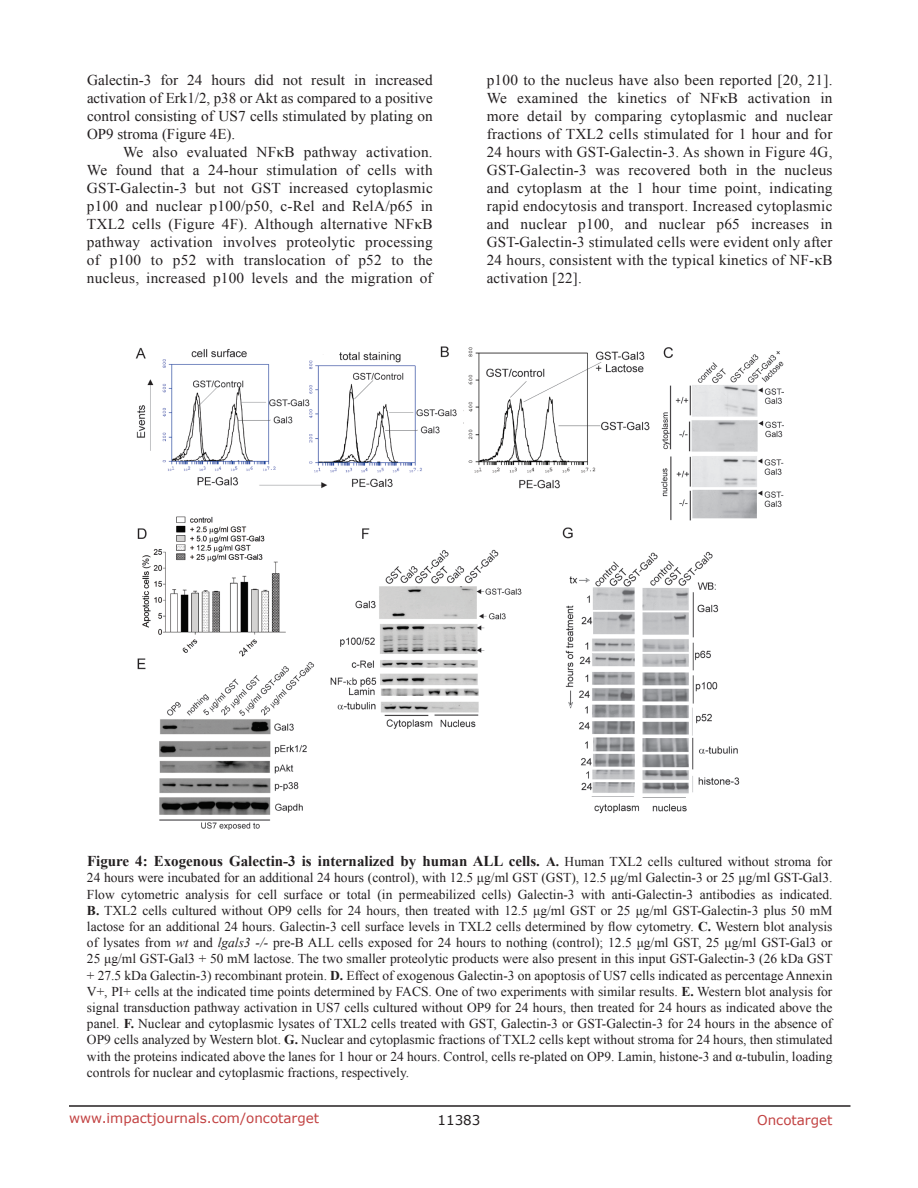
<style>
.page{position:relative;width:918px;height:1188px;background:#fff}
.page>*{position:absolute;margin:0;border:0;box-sizing:border-box;transform-origin:0 0}
.t1{font:15px/18px "Times New Roman";letter-spacing:.015em;color:#231f20;text-align:justify}
.t2{font:700 15px "Times New Roman";color:#231f20}
.t3{font:13.5px/16.2px "Times New Roman";color:#231f20;text-align:justify}
.t4{font:13.5px "Verdana";color:#c24141}
.t5{font:13.5px "Verdana";color:#231f20}
.s1{font-size:13.5px}
.s2{font-weight:400;font-size:13.5px}
.s3{font-weight:700}
.s4{font-style:italic}
</style>
<div class="page">
<hr style="left:69px;top:1105px;width:781px;height:2px;background:#231f20">
<img style="left:136px;top:346px;width:648px;height:483px">
<p class="t1" style="left:87px;top:71px;width:347px">Galectin-3 for 24 hours did not result in increased activation of Erk1/2, p38 or Akt as compared to a positive control consisting of US7 cells stimulated by plating on OP9 stroma (Figure 4E).</p>
<p class="t1" style="left:87px;top:143px;width:347px;text-indent:36px">We also evaluated NFκB pathway activation.<br>We found that a 24-hour stimulation of cells with GST-Galectin-3 but not GST increased cytoplasmic p100 and nuclear p100/p50, c-Rel and RelA/p65 in TXL2 cells (Figure 4F). Although alternative NFκB pathway activation involves proteolytic processing of p100 to p52 with translocation of p52 to the nucleus, increased p100 levels and the migration of</p>
<p class="t1" style="left:487px;top:71px;width:347px">p100 to the nucleus have also been reported [20, 21].<br>We examined the kinetics of NFκB activation in more detail by comparing cytoplasmic and nuclear fractions of TXL2 cells stimulated for 1 hour and for 24 hours with GST-Galectin-3. As shown in Figure 4G, GST-Galectin-3 was recovered both in the nucleus and cytoplasm at the 1 hour time point, indicating rapid endocytosis and transport. Increased cytoplasmic and nuclear p100, and nuclear p65 increases in GST-Galectin-3 stimulated cells were evident only after 24 hours, consistent with the typical kinetics of NF-κB activation [22].</p>
<p class="t2" style="left:87px;top:851px;width:747px">Figure 4: Exogenous Galectin-3 is internalized by human ALL cells. <span class="s1">A.</span> <span class="s2">Human TXL2 cells cultured without stroma for</span></p>
<p class="t3" style="left:87px;top:869px;width:747px">24 hours were incubated for an additional 24 hours (control), with 12.5 μg/ml GST (GST), 12.5 μg/ml Galectin-3 or 25 μg/ml GST-Gal3.<br>Flow cytometric analysis for cell surface or total (in permeabilized cells) Galectin-3 with anti-Galectin-3 antibodies as indicated.<br><span class="s3">B.</span> TXL2 cells cultured without OP9 cells for 24 hours, then treated with 12.5 μg/ml GST or 25 μg/ml GST-Galectin-3 plus 50 mM lactose for an additional 24 hours. Galectin-3 cell surface levels in TXL2 cells determined by flow cytometry. <span class="s3">C.</span> Western blot analysis of lysates from <span class="s4">wt</span> and <span class="s4">lgals3 -/-</span> pre-B ALL cells exposed for 24 hours to nothing (control); 12.5 μg/ml GST, 25 μg/ml GST-Gal3 or 25 μg/ml GST-Gal3 + 50 mM lactose. The two smaller proteolytic products were also present in this input GST-Galectin-3 (26 kDa GST + 27.5 kDa Galectin-3) recombinant protein. <span class="s3">D.</span> Effect of exogenous Galectin-3 on apoptosis of US7 cells indicated as percentage Annexin V+, PI+ cells at the indicated time points determined by FACS. One of two experiments with similar results. <span class="s3">E.</span> Western blot analysis for signal transduction pathway activation in US7 cells cultured without OP9 for 24 hours, then treated for 24 hours as indicated above the panel. <span class="s3">F.</span> Nuclear and cytoplasmic lysates of TXL2 cells treated with GST, Galectin-3 or GST-Galectin-3 for 24 hours in the absence of OP9 cells analyzed by Western blot. <span class="s3">G.</span> Nuclear and cytoplasmic fractions of TXL2 cells kept without stroma for 24 hours, then stimulated with the proteins indicated above the lanes for 1 hour or 24 hours. Control, cells re-plated on OP9. Lamin, histone-3 and α-tubulin, loading controls for nuclear and cytoplasmic fractions, respectively.</p>
<p class="t4" style="left:69px;top:1109px;width:252px">www.impactjournals.com/oncotarget</p>
<p class="t5" style="left:438px;top:1111px;width:44px">11383</p>
<p class="t4" style="left:757px;top:1111px;width:77px">Oncotarget</p>
</div>
